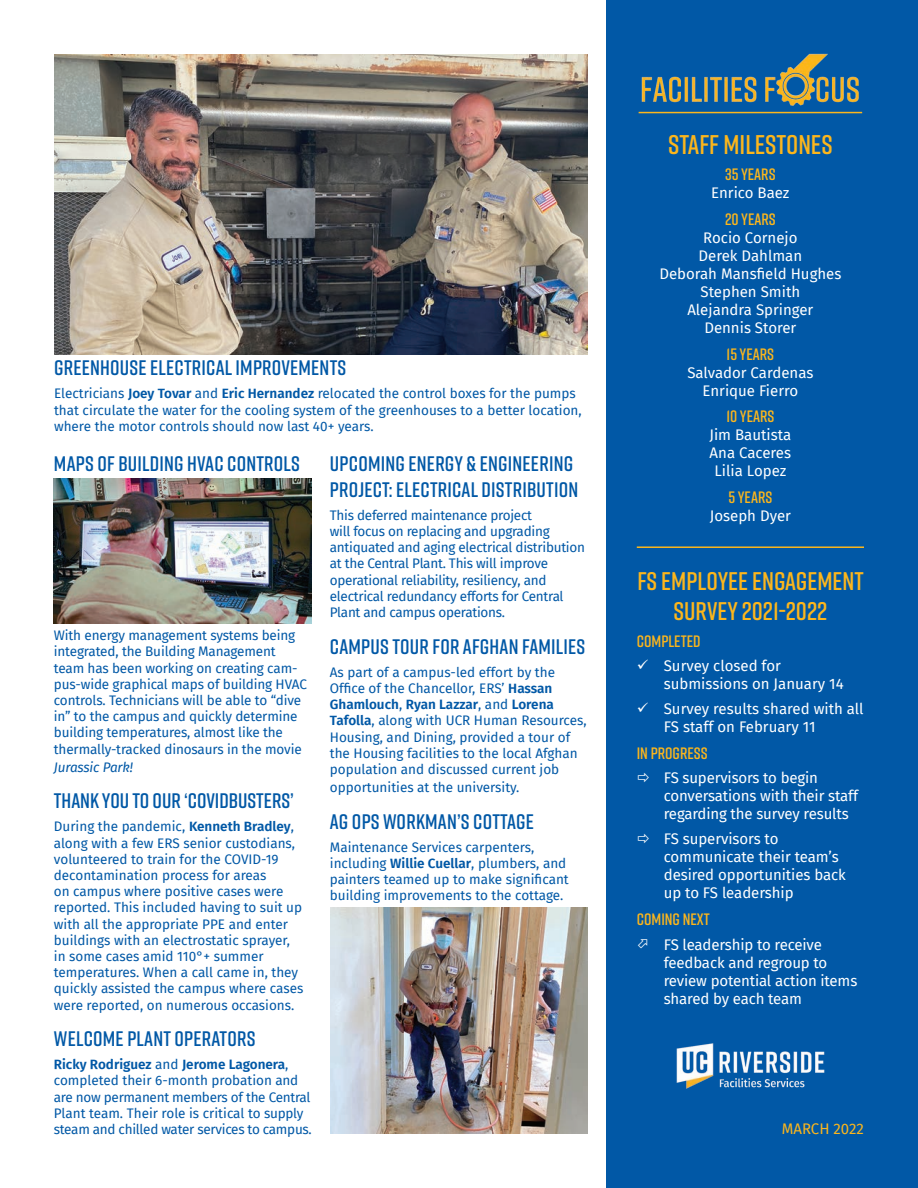
<style>
.page{position:relative;width:918px;height:1188px;background:#fff}
.page>*{position:absolute;margin:0;border:0;box-sizing:border-box;transform-origin:0 0}
.t1{font:600 27px "Rift";color:#fcb61c}
.t2{font:600 25.5px/30.6px "Rift";color:#fcb61c;text-align:center}
.t3{font:600 21px/25.5px "Rift";letter-spacing:.01em;color:#0158a6}
.t4{font:600 16.5px "Rift";color:#fcb61c}
.t5{font:15px/18px "Fira Sans";letter-spacing:-.005em;color:#fff}
.t6{font:15px "Fira Sans";color:#fcb61c}
.t7{font:13.5px/16.2px "Fira Sans";letter-spacing:-.01em;color:#0158a6}
.t8{font:italic 13.5px "Fira Sans";letter-spacing:-.01em;color:#0158a6}
.s1{font-weight:600}
</style>
<div class="page">
<div style="left:606px;top:0;width:312px;height:1188px;background:#0158a6"></div>
<img style="left:54px;top:478px;width:258px;height:145px">
<hr style="left:637px;top:546px;width:227px;height:2px;background:#fcb61c">
<img style="left:676px;top:1043px;width:149px;height:46px">
<img style="left:330px;top:908px;width:258px;height:226px">
<img style="left:54px;top:54px;width:534px;height:300px">
<hr style="left:639px;top:112px;width:223px;height:1px;background:#fcb61c">
<img style="left:641px;top:53px;width:218px;height:53px">
<h3 class="t3" style="left:54px;top:355px;width:294px">GREENHOUSE ELECTRICAL IMPROVEMENTS</h3>
<p class="t7" style="left:54px;top:385px;width:529px">Electricians <span class="s1">Joey Tovar</span> and <span class="s1">Eric Hernandez</span> relocated the control boxes for the pumps that circulate the water for the cooling system of the greenhouses to a better location, where the motor controls should now last 40+ years.</p>
<h3 class="t3" style="left:330px;top:451px;width:250px">UPCOMING ENERGY &amp; ENGINEERING<br>PROJECT: ELECTRICAL DISTRIBUTION</h3>
<p class="t7" style="left:330px;top:507px;width:257px">This deferred maintenance project<br>will focus on replacing and upgrading antiquated and aging electrical distribution at the Central Plant. This will improve operational reliability, resiliency, and electrical redundancy efforts for Central Plant and campus operations.</p>
<h3 class="t3" style="left:330px;top:633px;width:257px">CAMPUS TOUR FOR AFGHAN FAMILIES</h3>
<p class="t7" style="left:330px;top:664px;width:258px">As part of a campus-led effort by the Office of the Chancellor, ERS’ <span class="s1">Hassan Ghamlouch</span>, <span class="s1">Ryan Lazzar</span>, and <span class="s1">Lorena Tafolla</span>, along with UCR Human Resources, Housing, and Dining, provided a tour of the Housing facilities to the local Afghan population and discussed current job</p>
<p class="t7" style="left:330px;top:779px;width:191px">opportunities at the university.</p>
<h3 class="t3" style="left:330px;top:808px;width:205px">AG OPS WORKMAN’S COTTAGE</h3>
<p class="t7" style="left:330px;top:838px;width:240px">Maintenance Services carpenters, including <span class="s1">Willie Cuellar</span>, plumbers, and painters teamed up to make significant building improvements to the cottage.</p>
<h3 class="t3" style="left:54px;top:451px;width:247px">MAPS OF BUILDING HVAC CONTROLS</h3>
<p class="t7" style="left:54px;top:627px;width:255px">With energy management systems being integrated, the Building Management team has been working on creating cam&shy;pus-wide graphical maps of building HVAC controls. Technicians will be able to “dive in” to the campus and quickly determine building temperatures, almost like the thermally-tracked dinosaurs in the movie</p>
<p class="t8" style="left:54px;top:757px;width:81px">Jurassic Park!</p>
<h3 class="t3" style="left:54px;top:788px;width:241px">THANK YOU TO OUR ‘COVIDBUSTERS’</h3>
<p class="t7" style="left:54px;top:818px;width:251px">During the pandemic, <span class="s1">Kenneth Bradley</span>, along with a few ERS senior custodians, volunteered to train for the COVID-19 decontamination process for areas<br>on campus where positive cases were reported. This included having to suit up with all the appropriate PPE and enter buildings with an electrostatic sprayer, in some cases amid 110°+ summer temperatures. When a call came in, they quickly assisted the campus where cases were reported, on numerous occasions.</p>
<h3 class="t3" style="left:54px;top:1026px;width:203px">WELCOME PLANT OPERATORS</h3>
<p class="t7" style="left:54px;top:1056px;width:259px"><span class="s1">Ricky Rodriguez</span> and <span class="s1">Jerome Lagonera</span>, completed their 6-month probation and are now permanent members of the Central Plant team. Their role is critical to supply steam and chilled water services to campus.</p>
<h1 class="t1" style="left:668px;top:125px;width:166px">STAFF MILESTONES</h1>
<p class="t4" style="left:725px;top:163px;width:52px">35 YEARS</p>
<p class="t5" style="left:711px;top:184px;width:80px">Enrico Baez</p>
<p class="t4" style="left:725px;top:207px;width:52px">20 YEARS</p>
<p class="t5" style="left:659px;top:228px;width:184px;text-align:center">Rocio Cornejo<br>Derek Dahlman<br>Deborah Mansfield Hughes<br>Stephen Smith<br>Alejandra Springer<br>Dennis Storer</p>
<p class="t4" style="left:727px;top:342px;width:49px">15 YEARS</p>
<p class="t5" style="left:687px;top:363px;width:127px;text-align:center">Salvador Cardenas<br>Enrique Fierro</p>
<p class="t4" style="left:726px;top:405px;width:49px">10 YEARS</p>
<p class="t5" style="left:710px;top:425px;width:83px;text-align:center">Jim Bautista<br>Ana Caceres<br>Lilia Lopez</p>
<p class="t4" style="left:729px;top:485px;width:45px">5 YEARS</p>
<p class="t5" style="left:710px;top:506px;width:83px">Joseph Dyer</p>
<h2 class="t2" style="left:637px;top:565px;width:228px">FS EMPLOYEE ENGAGEMENT<br>SURVEY 2021-2022</h2>
<p class="t4" style="left:637px;top:629px;width:65px">COMPLETED</p>
<p class="t5" style="left:664px;top:657px;width:181px">Survey closed for submissions on January 14</p>
<p class="t5" style="left:664px;top:700px;width:201px">Survey results shared with all<br>FS staff on February 11</p>
<p class="t4" style="left:637px;top:741px;width:72px">IN PROGRESS</p>
<p class="t5" style="left:664px;top:769px;width:196px">FS supervisors to begin conversations with their staff regarding the survey results</p>
<p class="t5" style="left:664px;top:830px;width:184px">FS supervisors to communicate their team’s desired opportunities back up to FS leadership</p>
<p class="t4" style="left:637px;top:907px;width:74px">COMING NEXT</p>
<p class="t5" style="left:664px;top:935px;width:195px">FS leadership to receive feedback and regroup to review potential action items shared by each team</p>
<p class="t6" style="left:782px;top:1117px;width:84px">MARCH 2022</p>
</div>
